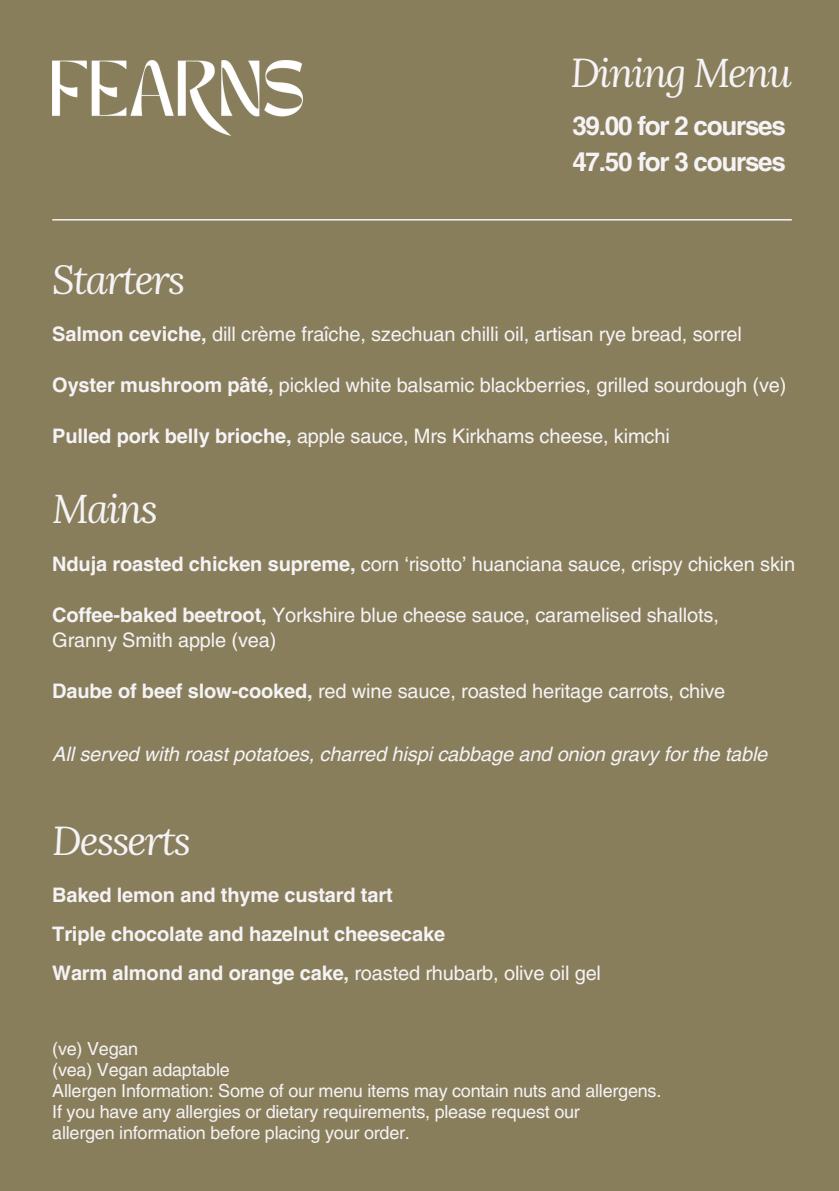
<style>
.page{position:relative;width:839px;height:1191px;background:#fff}
.page>*{position:absolute;margin:0;border:0;box-sizing:border-box;transform-origin:0 0}
.t1{font:italic 40px "Lora";letter-spacing:-.045em;color:#f5f3f5}
.t2{font:700 26px/36px "Helvetica LT Pro";letter-spacing:-.045em;color:#f5f3f5}
.t3{font:20px/25.6px "Helvetica LT Pro";letter-spacing:-.01em;color:#f5f3f5}
.t4{font:italic 20px "Helvetica LT Pro";letter-spacing:-.01em;color:#f5f3f5}
.t5{font:700 20px "Helvetica LT Pro";letter-spacing:-.01em;color:#f5f3f5}
.t6{font:18px "Helvetica LT Pro";letter-spacing:-.015em;color:#f5f3f5}
.s1{font-weight:700}
</style>
<div class="page">
<div style="left:0;top:0;width:838px;height:1191px;background:#897e5c"></div>
<hr style="left:52px;top:219px;width:739px;height:2px;background:#f5f3f5">
<img style="left:52px;top:61px;width:251px;height:75px">
<h1 class="t1" style="left:570px;top:46px;width:223px">Dining Menu</h1>
<p class="t2" style="left:572px;top:110px;width:215px">39.00 for 2 courses<br>47.50 for 3 courses</p>
<h2 class="t1" style="left:52px;top:252px;width:135px">Starters</h2>
<h1 class="t3" style="left:52px;top:324px;width:691px"><span class="s1">Salmon ceviche,</span> dill crème fraîche, szechuan chilli oil, artisan rye bread, sorrel</h1>
<h4 class="t3" style="left:52px;top:375px;width:735px"><span class="s1">Oyster mushroom pâté,</span> pickled white balsamic blackberries, grilled sourdough (ve)</h4>
<h4 class="t3" style="left:52px;top:426px;width:619px"><span class="s1">Pulled pork belly brioche,</span> apple sauce, Mrs Kirkhams cheese, kimchi</h4>
<h4 class="t1" style="left:52px;top:482px;width:107px">Mains</h4>
<h1 class="t3" style="left:52px;top:553px;width:744px"><span class="s1">Nduja roasted chicken supreme,</span> corn ‘risotto’ huanciana sauce, crispy chicken skin</h1>
<h4 class="t3" style="left:52px;top:604px;width:668px"><span class="s1">Coffee-baked beetroot,</span> Yorkshire blue cheese sauce, caramelised shallots,<br>Granny Smith apple (vea)</h4>
<h4 class="t3" style="left:52px;top:680px;width:674px"><span class="s1">Daube of beef slow-cooked,</span> red wine sauce, roasted heritage carrots, chive</h4>
<h3 class="t4" style="left:52px;top:747px;width:716px">All served with roast potatoes, charred hispi cabbage and onion gravy for the table</h3>
<h4 class="t1" style="left:52px;top:813px;width:140px">Desserts</h4>
<h4 class="t5" style="left:52px;top:888px;width:342px">Baked lemon and thyme custard tart</h4>
<h1 class="t5" style="left:52px;top:927px;width:394px">Triple chocolate and hazelnut cheesecake</h1>
<h3 class="t3" style="left:52px;top:962px;width:550px"><span class="s1">Warm almond and orange cake,</span> roasted rhubarb, olive oil gel</h3>
<h4 class="t6" style="left:52px;top:1042px;width:87px">(ve) Vegan</h4>
<p class="t6" style="left:52px;top:1063px;width:179px">(vea) Vegan adaptable</p>
<p class="t6" style="left:52px;top:1084px;width:610px">Allergen Information: Some of our menu items may contain nuts and allergens.</p>
<p class="t6" style="left:52px;top:1105px;width:529px">If you have any allergies or dietary requirements, please request our</p>
<p class="t6" style="left:52px;top:1126px;width:359px">allergen information before placing your order.</p>
</div>
